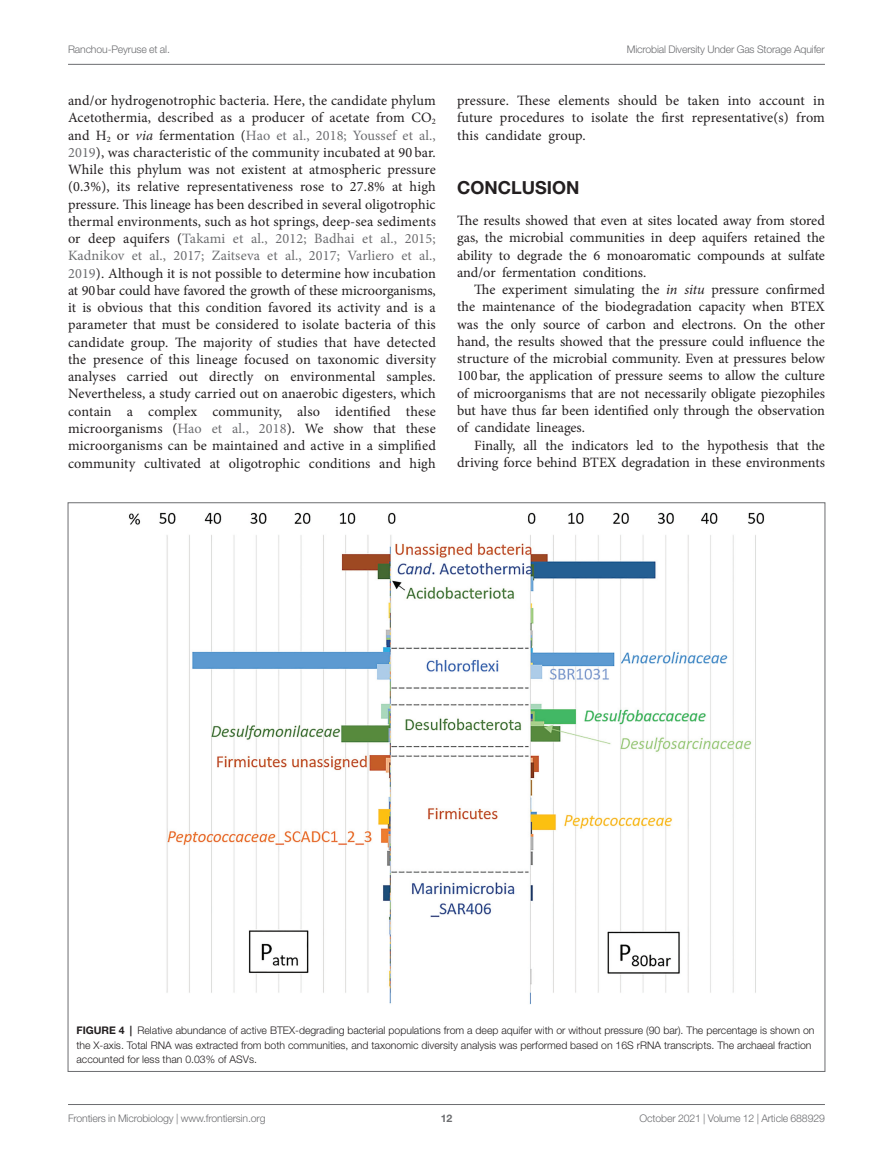
<style>
.page{position:relative;width:893px;height:1170px;background:#fff}
.page>*{position:absolute;margin:0;border:0;box-sizing:border-box;transform-origin:0 0}
.HEAD_1{font:700 18px "Helvetica Neue LT Std";color:#231f20}
.TEXT_FLUSH{font:14.25px/17.2px "Minion Pro";color:#231f20;text-align:justify}
.TEXT{font:14.25px/17.2px "Minion Pro";color:#231f20;text-align:justify}
.FIG_LEG{font:300 10.5px/14.2px "Helvetica Neue LT Std";color:#231f20}
.t1{font:300 10.5px "Helvetica Neue LT Std";letter-spacing:-.015em;color:#6c6d70}
.t2{font:700 10.5px "Helvetica Neue LT Std";color:#6c6d70}
.s1{font-style:italic}
.s2{color:#6c6d70}
.s3{font-weight:700}
</style>
<div class="page">
<hr style="left:68px;top:64px;width:757px;height:1px;background:#6c6d70">
<hr style="left:68px;top:1104px;width:757px;height:1px;background:#6c6d70">
<img style="left:128px;top:512px;width:637px;height:493px">
<p class="t1" style="left:68px;top:42px;width:103px">Ranchou-Peyruse et al.</p>
<p class="t1" style="left:627px;top:42px;width:200px">Microbial Diversity Under Gas Storage Aquifer</p>
<p class="TEXT_FLUSH" style="left:68px;top:92px;width:369px">and/or hydrogenotrophic bacteria. Here, the candidate phylum Acetothermia, described as a producer of acetate from CO<sub>2 </sub>and H<sub>2</sub> or <span class="s1">via</span> fermentation (<span class="s2">Hao et al., 2018; Youssef et al., 2019</span>), was characteristic of the community incubated at 90 bar.<br>While this phylum was not existent at atmospheric pressure (0.3%), its relative representativeness rose to 27.8% at high pressure. This lineage has been described in several oligotrophic thermal environments, such as hot springs, deep-sea sediments or deep aquifers (<span class="s2">Takami et al., 2012; Badhai et al., 2015; Kadnikov et al., 2017; Zaitseva et al., 2017; Varliero et al., 2019</span>). Although it is not possible to determine how incubation at 90bar could have favored the growth of these microorganisms, it is obvious that this condition favored its activity and is a parameter that must be considered to isolate bacteria of this candidate group. The majority of studies that have detected the presence of this lineage focused on taxonomic diversity analyses carried out directly on environmental samples.<br>Nevertheless, a study carried out on anaerobic digesters, which contain a complex community, also identified these microorganisms (<span class="s2">Hao et al., 2018</span>). We show that these microorganisms can be maintained and active in a simplified community cultivated at oligotrophic conditions and high</p>
<p class="TEXT_FLUSH" style="left:457px;top:92px;width:369px">pressure. These elements should be taken into account in future procedures to isolate the first representative(s) from this candidate group.</p>
<p class="HEAD_1" style="left:457px;top:176px;width:124px">CONCLUSION</p>
<p class="TEXT_FLUSH" style="left:457px;top:212px;width:369px">The results showed that even at sites located away from stored gas, the microbial communities in deep aquifers retained the ability to degrade the 6 monoaromatic compounds at sulfate and/or fermentation conditions.</p>
<p class="TEXT" style="left:457px;top:281px;width:369px;text-indent:17px">The experiment simulating the <span class="s1">in situ</span> pressure confirmed the maintenance of the biodegradation capacity when BTEX was the only source of carbon and electrons. On the other hand, the results showed that the pressure could influence the structure of the microbial community. Even at pressures below 100bar, the application of pressure seems to allow the culture of microorganisms that are not necessarily obligate piezophiles but have thus far been identified only through the observation of candidate lineages.</p>
<p class="TEXT" style="left:457px;top:436px;width:369px;text-align:right">Finally, all the indicators led to the hypothesis that the driving force behind BTEX degradation in these environments</p>
<p class="FIG_LEG" style="left:76px;top:1023px;width:739px"><span class="s3">FIGURE 4 |</span> Relative abundance of active BTEX-degrading bacterial populations from a deep aquifer with or without pressure (90 bar). The percentage is shown on the X-axis. Total RNA was extracted from both communities, and taxonomic diversity analysis was performed based on 16S rRNA transcripts. The archaeal fraction accounted for less than 0.03% of ASVs.</p>
<p class="t1" style="left:68px;top:1111px;width:199px">Frontiers in Microbiology | www.frontiersin.org</p>
<p class="t2" style="left:441px;top:1111px;width:13px">12</p>
<p class="t1" style="left:640px;top:1111px;width:187px">October 2021 | Volume 12 | Article 688929</p>
</div>
